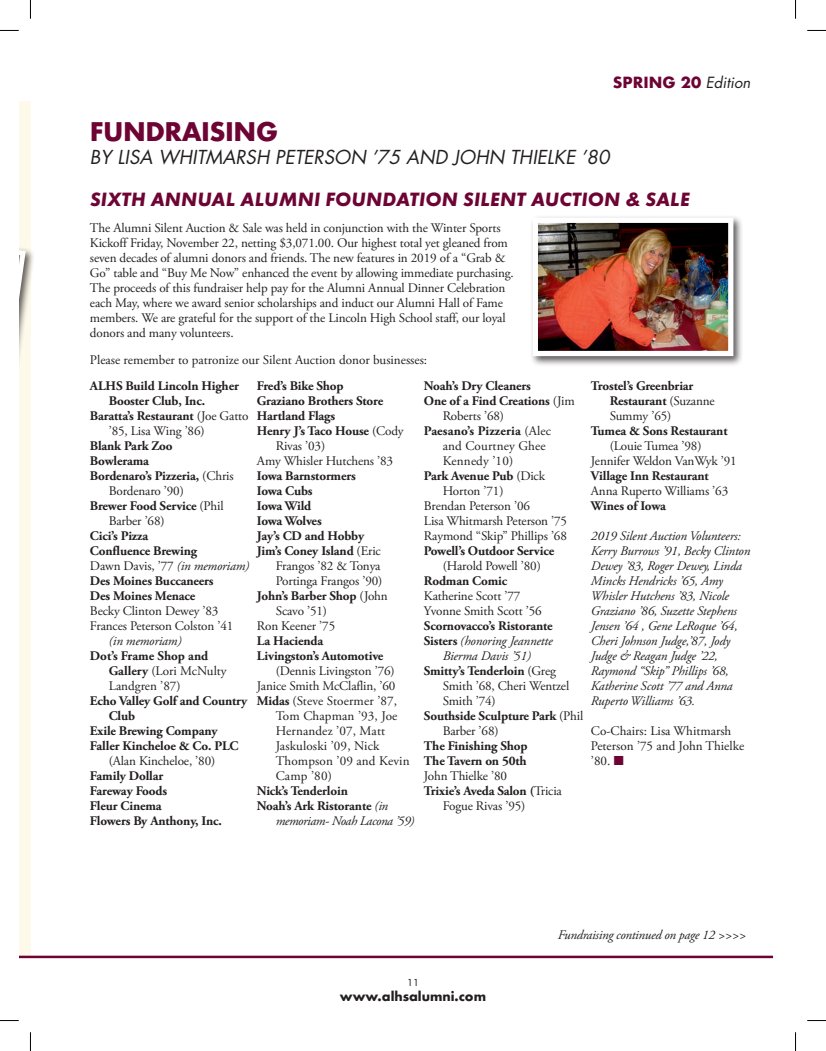
<style>
.page{position:relative;width:826px;height:1051px;background:#fff}
.page>*{position:absolute;margin:0;border:0;box-sizing:border-box;transform-origin:0 0}
.t1{font:700 25px "Futura";letter-spacing:-.02em;color:#6d0434}
.t2{font:20px "Futura TOT Bold Obli";letter-spacing:.015em;color:#6d0434}
.t3{font:italic 18.75px "Futura Std";color:#231f20}
.t4{font:700 15px "Futura";color:#6d0434}
.t5{font:13.12px/15px "Adobe Garamond Pro";letter-spacing:-.01em;color:#231f20}
.t6{font:700 13.12px/15px "Adobe Garamond Pro";letter-spacing:-.01em;color:#231f20}
.t7{font:italic 13.12px/15px "Adobe Garamond Pro";letter-spacing:-.01em;color:#231f20}
.t8{font:13.12px "Adobe Garamond Pro";letter-spacing:.01em;color:#231f20}
.t9{font:italic 13.12px "Adobe Garamond Pro";letter-spacing:-.03em;color:#231f20}
.t10{font:700 13.12px "Adobe Garamond Pro";letter-spacing:.01em;color:#231f20}
.t11{font:700 12.5px "Futura";color:#231f20}
.t12{font:10px "Futura BT";color:#231f20}
.s1{font-family:"Futura Std";font-weight:400;font-style:italic;color:#231f20}
.s2{font-weight:400}
.s3{font-weight:400;font-style:italic}
.s4{font-weight:700}
.s5{font-weight:700;font-style:normal}
.s6{color:#6d0434}
</style>
<div class="page">
<div style="left:19px;top:102px;width:11px;height:856px;background:#fefaeb"></div>
<div style="left:19px;top:227px;width:17px;height:150px;background:#231f20;opacity:.75"></div>
<svg style="left:19px;top:227px;width:9px;height:143px"></svg>
<hr style="left:19px;top:956px;width:754px;height:2px;background:#6d0434">
<div style="left:529px;top:214px;width:215px;height:152px;background:#231f20;opacity:.75"></div>
<img style="left:539px;top:224px;width:188px;height:126px">
<div style="left:533px;top:218px;width:200px;height:138px;border:5px solid #fff"></div>
<svg style="left:0;top:30px;width:19px;height:1px"></svg>
<svg style="left:807px;top:30px;width:19px;height:1px"></svg>
<svg style="left:0;top:1020px;width:19px;height:1px"></svg>
<svg style="left:807px;top:1020px;width:19px;height:1px"></svg>
<svg style="left:30px;top:0;width:1px;height:19px"></svg>
<svg style="left:30px;top:1032px;width:1px;height:19px"></svg>
<svg style="left:795px;top:0;width:1px;height:19px"></svg>
<svg style="left:795px;top:1032px;width:1px;height:19px"></svg>
<p class="t4" style="left:613px;top:71px;width:139px">SPRING 20 <span class="s1">Edition</span></p>
<h1 class="t1" style="left:90px;top:114px;width:190px">FUNDRAISING</h1>
<h3 class="t3" style="left:90px;top:145px;width:521px">BY LISA WHITMARSH PETERSON ’75 AND JOHN THIELKE ’80</h3>
<h2 class="t2" style="left:90px;top:187px;width:601px">SIXTH ANNUAL ALUMNI FOUNDATION SILENT AUCTION &amp; SALE</h2>
<p class="t5" style="left:90px;top:221px;width:425px">The Alumni Silent Auction &amp; Sale was held in conjunction with the Winter Sports Kickoff Friday, November 22, netting $3,071.00. Our highest total yet gleaned from seven decades of alumni donors and friends. The new features in 2019 of a “Grab &amp; Go” table and “Buy Me Now” enhanced the event by allowing immediate purchasing.<br>The proceeds of this fundraiser help pay for the Alumni Annual Dinner Celebration each May, where we award senior scholarships and induct our Alumni Hall of Fame members. We are grateful for the support of the Lincoln High School staff, our loyal donors and many volunteers.</p>
<p class="t5" style="left:90px;top:352px;width:339px">Please remember to patronize our Silent Auction donor businesses:</p>
<p class="t6" style="left:90px;top:378px;width:150px">ALHS Build Lincoln Higher</p>
<p class="t6" style="left:109px;top:393px;width:98px">Booster Club, Inc.</p>
<p class="t6" style="left:90px;top:408px;width:160px">Baratta’s Restaurant <span class="s2">(Joe Gatto</span></p>
<p class="t5" style="left:109px;top:424px;width:97px">’85, Lisa Wing ’86)</p>
<p class="t6" style="left:90px;top:438px;width:84px">Blank Park Zoo</p>
<p class="t6" style="left:90px;top:453px;width:61px">Bowlerama</p>
<p class="t6" style="left:90px;top:468px;width:145px">Bordenaro’s Pizzeria, <span class="s2">(Chris</span></p>
<p class="t5" style="left:109px;top:484px;width:77px">Bordenaro ’90)</p>
<p class="t6" style="left:90px;top:498px;width:135px">Brewer Food Service <span class="s2">(Phil</span></p>
<p class="t5" style="left:109px;top:514px;width:57px">Barber ’68)</p>
<p class="t6" style="left:90px;top:528px;width:161px">Cici’s Pizza<br>Confluence Brewing<br><span class="s2">Dawn Davis, ’77</span> <span class="s3">(in memoriam)<br></span>Des Moines Buccaneers<br>Des Moines Menace</p>
<p class="t5" style="left:90px;top:604px;width:145px">Becky Clinton Dewey ’83<br>Frances Peterson Colston ’41</p>
<p class="t7" style="left:109px;top:634px;width:74px">(in memoriam)</p>
<p class="t6" style="left:109px;top:649px;width:119px;text-indent:-19px">Dot’s Frame Shop and<br>Gallery <span class="s2">(Lori McNulty<br>Landgren ’87)</span></p>
<p class="t6" style="left:90px;top:694px;width:159px">Echo Valley Golf and Country</p>
<p class="t6" style="left:109px;top:709px;width:28px">Club</p>
<p class="t6" style="left:90px;top:724px;width:129px">Exile Brewing Company</p>
<p class="t6" style="left:90px;top:739px;width:150px">Faller Kincheloe &amp; Co. PLC</p>
<p class="t5" style="left:109px;top:754px;width:108px">(Alan Kincheloe, ’80)</p>
<p class="t6" style="left:90px;top:769px;width:134px">Family Dollar<br>Fareway Foods<br>Fleur Cinema<br>Flowers By Anthony, Inc.</p>
<p class="t6" style="left:257px;top:379px;width:88px">Fred’s Bike Shop</p>
<p class="t6" style="left:257px;top:394px;width:128px">Graziano Brothers Store</p>
<p class="t6" style="left:257px;top:409px;width:80px">Hartland Flags</p>
<p class="t6" style="left:257px;top:424px;width:148px">Henry J’s Taco House <span class="s2">(Cody</span></p>
<p class="t5" style="left:276px;top:439px;width:51px">Rivas ’03)</p>
<p class="t5" style="left:257px;top:454px;width:138px">Amy Whisler Hutchens ’83</p>
<p class="t6" style="left:257px;top:469px;width:100px">Iowa Barnstormers</p>
<p class="t6" style="left:257px;top:484px;width:57px">Iowa Cubs</p>
<p class="t6" style="left:257px;top:499px;width:56px">Iowa Wild</p>
<p class="t6" style="left:257px;top:514px;width:66px">Iowa Wolves</p>
<p class="t6" style="left:257px;top:529px;width:109px">Jay’s CD and Hobby</p>
<p class="t6" style="left:257px;top:544px;width:125px">Jim’s Coney Island <span class="s2">(Eric</span></p>
<p class="t5" style="left:276px;top:559px;width:106px">Frangos ’82 &amp; Tonya</p>
<p class="t5" style="left:276px;top:574px;width:108px">Portinga Frangos ’90)</p>
<p class="t6" style="left:257px;top:589px;width:132px">John’s Barber Shop <span class="s2">(John</span></p>
<p class="t5" style="left:276px;top:604px;width:53px">Scavo ’51)</p>
<p class="t5" style="left:257px;top:619px;width:80px">Ron Keener ’75</p>
<p class="t6" style="left:257px;top:634px;width:128px">La Hacienda<br>Livingston’s Automotive</p>
<p class="t5" style="left:276px;top:664px;width:120px">(Dennis Livingston ’76)</p>
<p class="t5" style="left:257px;top:679px;width:140px">Janice Smith McClaflin, ’60</p>
<p class="t8" style="left:257px;top:693px;width:142px"><span class="s4">Midas</span> (Steve Stoermer ’87,</p>
<p class="t8" style="left:276px;top:708px;width:123px">Tom Chapman ’93, Joe</p>
<p class="t8" style="left:276px;top:723px;width:111px">Hernandez ’07, Matt</p>
<p class="t8" style="left:276px;top:738px;width:105px">Jaskuloski ’09, Nick</p>
<p class="t8" style="left:276px;top:753px;width:135px">Thompson ’09 and Kevin</p>
<p class="t5" style="left:276px;top:769px;width:58px">Camp ’80)</p>
<p class="t6" style="left:257px;top:784px;width:93px">Nick’s Tenderloin</p>
<p class="t6" style="left:257px;top:799px;width:133px">Noah’s Ark Ristorante <span class="s3">(in</span></p>
<p class="t9" style="left:276px;top:813px;width:140px">memoriam- Noah Lacona ’59)</p>
<p class="t6" style="left:424px;top:379px;width:108px">Noah’s Dry Cleaners</p>
<p class="t6" style="left:424px;top:394px;width:152px">One of a Find Creations <span class="s2">(Jim</span></p>
<p class="t5" style="left:443px;top:409px;width:63px">Roberts ’68)</p>
<p class="t10" style="left:424px;top:423px;width:129px">Paesano’s Pizzeria <span class="s2">(Alec</span></p>
<p class="t8" style="left:443px;top:438px;width:104px">and Courtney Ghee</p>
<p class="t8" style="left:443px;top:453px;width:72px">Kennedy ’10)</p>
<p class="t6" style="left:424px;top:469px;width:123px">Park Avenue Pub <span class="s2">(Dick</span></p>
<p class="t5" style="left:443px;top:484px;width:62px">Horton ’71)</p>
<p class="t5" style="left:424px;top:499px;width:108px">Brendan Peterson ’06</p>
<p class="t5" style="left:424px;top:514px;width:145px">Lisa Whitmarsh Peterson ’75</p>
<p class="t5" style="left:424px;top:529px;width:145px">Raymond “Skip” Phillips ’68</p>
<p class="t6" style="left:424px;top:544px;width:132px">Powell’s Outdoor Service</p>
<p class="t5" style="left:443px;top:559px;width:100px">(Harold Powell ’80)</p>
<p class="t6" style="left:424px;top:574px;width:85px">Rodman Comic</p>
<p class="t5" style="left:424px;top:589px;width:119px">Katherine Scott ’77<br>Yvonne Smith Scott ’56</p>
<p class="t6" style="left:424px;top:619px;width:130px">Scornovacco’s Ristorante</p>
<p class="t7" style="left:424px;top:634px;width:130px"><span class="s5">Sisters</span> (honoring Jeannette</p>
<p class="t7" style="left:443px;top:649px;width:90px">Bierma Davis ’51)</p>
<p class="t6" style="left:424px;top:664px;width:134px">Smitty’s Tenderloin <span class="s2">(Greg</span></p>
<p class="t5" style="left:443px;top:679px;width:128px">Smith ’68, Cheri Wentzel</p>
<p class="t5" style="left:443px;top:694px;width:55px">Smith ’74)</p>
<p class="t6" style="left:424px;top:709px;width:161px">Southside Sculpture Park <span class="s2">(Phil</span></p>
<p class="t5" style="left:443px;top:724px;width:57px">Barber ’68)</p>
<p class="t6" style="left:424px;top:739px;width:105px">The Finishing Shop<br>The Tavern on 50th</p>
<p class="t5" style="left:424px;top:769px;width:85px">John Thielke ’80</p>
<p class="t6" style="left:424px;top:784px;width:139px">Trixie’s Aveda Salon (<span class="s2">Tricia</span></p>
<p class="t5" style="left:443px;top:799px;width:84px">Fogue Rivas ’95)</p>
<p class="t6" style="left:610px;top:379px;width:107px;text-indent:-19px">Trostel’s Greenbriar<br>Restaurant <span class="s2">(Suzanne<br>Summy ’65)</span></p>
<p class="t6" style="left:591px;top:424px;width:138px">Tumea &amp; Sons Restaurant</p>
<p class="t5" style="left:591px;top:439px;width:147px;text-indent:19px">(Louie Tumea ’98)<br>Jennifer Weldon VanWyk ’91</p>
<p class="t6" style="left:591px;top:469px;width:119px">Village Inn Restaurant</p>
<p class="t5" style="left:591px;top:484px;width:139px">Anna Ruperto Williams ’63</p>
<p class="t6" style="left:591px;top:499px;width:77px">Wines of Iowa</p>
<p class="t7" style="left:591px;top:529px;width:161px">2019 Silent Auction Volunteers:<br>Kerry Burrows ’91, Becky Clinton<br>Dewey ’83, Roger Dewey, Linda<br>Mincks Hendricks ’65, Amy<br>Whisler Hutchens ’83, Nicole<br>Graziano ’86, Suzette Stephens<br>Jensen ’64 , Gene LeRoque ’64,<br>Cheri Johnson Judge,’87, Jody<br>Judge &amp; Reagan Judge ’22,<br>Raymond “Skip” Phillips ’68,<br>Katherine Scott ’77 and Anna<br>Ruperto Williams ’63.</p>
<p class="t5" style="left:591px;top:724px;width:155px">Co-Chairs: Lisa Whitmarsh<br>Peterson ’75 and John Thielke ’80. <span class="s6">■</span></p>
<p class="t12" style="left:407px;top:977px;width:13px">11</p>
<p class="t11" style="left:340px;top:987px;width:148px">www.alhsalumni.com</p>
<p class="t7" style="left:558px;top:928px;width:190px">Fundraising continued on page 12 &gt;&gt;&gt;&gt;</p>
</div>
